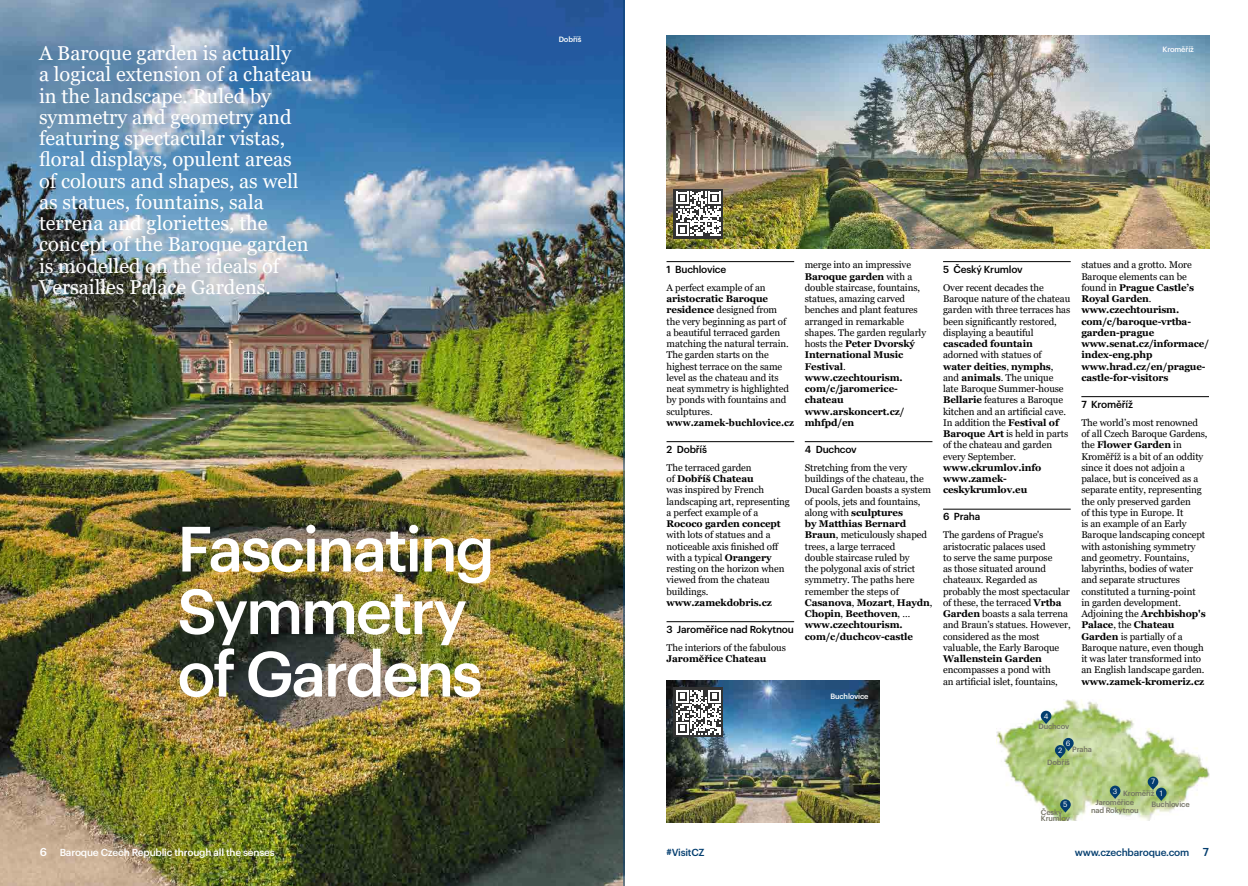
<style>
.page{position:relative;width:1248px;height:886px;background:#fff}
.page>*{position:absolute;margin:0;border:0;box-sizing:border-box;transform-origin:0 0}
._03_Titul_oddilu{font:500 62.5px/62.5px "Graphik";letter-spacing:-.04em;color:#fff}
._07_Text_vyrazny__Ge{font:20px/21.2px "Georgia";color:#fff}
._14_Doplnkovy_text{font:500 11.25px "Graphik";color:#fff}
._10_Mezititulek{font:500 10px "Graphik";letter-spacing:-.02em;color:#000}
._14_Doplnkovy_text-2{font:500 10px "Graphik";letter-spacing:-.02em;color:#fff}
.t1{font:500 10px "Graphik";letter-spacing:-.02em;color:#043e6f}
._08_Text_zakladni_7{font:9.75px/11.2px "Georgia";letter-spacing:-.01em;color:#000}
._08_Text_zakladni_7-2{font:700 9.75px/11.2px "Georgia";letter-spacing:-.01em;color:#000}
._08_Text_zakladni_7-3{font:700 9.75px "Georgia";letter-spacing:-.01em;color:#000;scale:.96 1}
._13_Popiska{font:500 7.5px/7.5px "Graphik";letter-spacing:-.02em;color:#727163;text-align:center}
._13_Popiska-2{font:500 7.5px "Graphik";letter-spacing:-.02em;color:#fff}
.t2{font:7.5px "Graphik";color:#fff}
.s1{font-weight:700}
.s2{font-size:11.25px}
</style>
<div class="page">
<img style="left:0;top:0;width:623px;height:886px">
<img style="left:666px;top:35px;width:542px;height:213px">
<hr style="left:666px;top:261px;width:128px;height:1px;background:#000">
<hr style="left:666px;top:441px;width:128px;height:1px;background:#000">
<hr style="left:666px;top:621px;width:128px;height:1px;background:#000">
<hr style="left:804px;top:441px;width:128px;height:1px;background:#000">
<hr style="left:943px;top:261px;width:127px;height:1px;background:#000">
<hr style="left:943px;top:509px;width:127px;height:1px;background:#000">
<img style="left:666px;top:681px;width:213px;height:141px">
<div style="left:673px;top:189px;width:50px;height:50px;background:#333"></div>
<svg style="left:676px;top:192px;width:44px;height:44px"></svg>
<div style="left:673px;top:687px;width:50px;height:50px;background:linear-gradient(to right,#333,#333)"></div>
<svg style="left:676px;top:690px;width:44px;height:44px"></svg>
<hr style="left:1081px;top:396px;width:127px;height:1px;background:#000">
<img style="left:996px;top:699px;width:213px;height:122px">
<svg style="left:1147px;top:776px;width:19px;height:25px"></svg>
<svg style="left:1059px;top:799px;width:11px;height:13px"></svg>
<svg style="left:1054px;top:738px;width:19px;height:20px"></svg>
<svg style="left:1040px;top:711px;width:11px;height:13px"></svg>
<svg style="left:1109px;top:785px;width:11px;height:14px"></svg>
<hr style="left:623px;top:0;width:1px;height:886px;background:#043e6f">
<p class="_07_Text_vyrazny__Ge" style="left:39px;top:43px;width:275px">A Baroque garden is actually<br>a logical extension of a chateau in the landscape. Ruled by symmetry and geometry and featuring spectacular vistas, floral displays, opulent areas of colours and shapes, as well as statues, fountains, sala terrena and gloriettes, the concept of the Baroque garden is modelled on the ideals of<br>Versailles Palace Gardens.</p>
<p class="_13_Popiska-2" style="left:558px;top:33px;width:24px">Dobříš</p>
<p class="_03_Titul_oddilu" style="left:177px;top:512px;width:319px">Fascinating<br>Symmetry of Gardens</p>
<p class="_13_Popiska-2" style="left:1162px;top:44px;width:33px">Kroměříž</p>
<p class="_10_Mezititulek" style="left:666px;top:261px;width:61px">1 Buchlovice</p>
<p class="_08_Text_zakladni_7" style="left:666px;top:282px;width:124px">A perfect example of an <span class="s1">aristocratic Baroque residence</span> designed from the very beginning as part of a beautiful terraced garden matching the natural terrain.<br>The garden starts on the highest terrace on the same level as the chateau and its neat symmetry is highlighted by ponds with fountains and sculptures.</p>
<p class="_08_Text_zakladni_7-3" style="left:666px;top:416px;width:134px">www.zamek-buchlovice.cz</p>
<p class="_10_Mezititulek" style="left:666px;top:441px;width:42px">2 Dobříš</p>
<p class="_08_Text_zakladni_7" style="left:666px;top:462px;width:125px">The terraced garden<br>of <span class="s1">Dobříš Chateau<br></span>was inspired by French landscaping art, representing a perfect example of a<br><span class="s1">Rococo garden concept </span>with lots of statues and a noticeable axis finished off with a typical <span class="s1">Orangery </span>resting on the horizon when viewed from the chateau buildings.</p>
<p class="_08_Text_zakladni_7-2" style="left:666px;top:597px;width:107px">www.zamekdobris.cz</p>
<p class="_10_Mezititulek" style="left:666px;top:621px;width:129px">3 Jaroměřice nad Rokytnou</p>
<p class="_08_Text_zakladni_7" style="left:666px;top:642px;width:121px">The interiors of the fabulous<br><span class="s1">Jaroměřice Chateau</span></p>
<p class="_08_Text_zakladni_7" style="left:804px;top:259px;width:123px">merge into an impressive<br><span class="s1">Baroque garden</span> with a double staircase, fountains, statues, amazing carved benches and plant features arranged in remarkable shapes. The garden regularly hosts the <span class="s1">Peter Dvorský<br>International Music<br>Festival</span>.</p>
<p class="_08_Text_zakladni_7-2" style="left:804px;top:372px;width:99px">www.czechtourism. com/c/jaromerice&shy;chateau</p>
<p class="_08_Text_zakladni_7-2" style="left:804px;top:406px;width:101px">www.arskoncert.cz/ mhfpd/en</p>
<p class="_10_Mezititulek" style="left:804px;top:441px;width:53px">4 Duchcov</p>
<p class="_08_Text_zakladni_7" style="left:804px;top:462px;width:129px">Stretching from the very buildings of the chateau, the<br>Ducal Garden boasts a system of pools, jets and fountains, along with <span class="s1">sculptures<br>by Matthias Bernard<br>Braun</span>, meticulously shaped trees, a large terraced<br>double staircase ruled by<br>the polygonal axis of strict symmetry. The paths here remember the steps of<br><span class="s1">Casanova</span>, <span class="s1">Mozart</span>, <span class="s1">Haydn</span>,<br><span class="s1">Chopin</span>, <span class="s1">Beethoven</span>, …</p>
<p class="_08_Text_zakladni_7-2" style="left:804px;top:619px;width:110px">www.czechtourism. com/c/duchcov-castle</p>
<p class="_13_Popiska-2" style="left:830px;top:690px;width:40px">Buchlovice</p>
<p class="_10_Mezititulek" style="left:943px;top:261px;width:81px">5 Český Krumlov</p>
<p class="_08_Text_zakladni_7" style="left:943px;top:282px;width:129px">Over recent decades the<br>Baroque nature of the chateau garden with three terraces has been significantly restored, displaying a beautiful <span class="s1">cascaded fountain </span>adorned with statues of <span class="s1">water deities</span>, <span class="s1">nymphs</span>, and <span class="s1">animals</span>. The unique late Baroque Summer-house<br><span class="s1">Bellarie</span> features a Baroque kitchen and an artificial cave.<br>In addition the <span class="s1">Festival of<br>Baroque Art</span> is held in parts of the chateau and garden every September.</p>
<p class="_08_Text_zakladni_7-2" style="left:943px;top:462px;width:100px">www.ckrumlov.info</p>
<p class="_08_Text_zakladni_7-2" style="left:943px;top:473px;width:86px">www.zamek&shy;ceskykrumlov.eu</p>
<p class="_10_Mezititulek" style="left:943px;top:509px;width:39px">6 Praha</p>
<p class="_08_Text_zakladni_7" style="left:943px;top:529px;width:129px">The gardens of Prague's aristocratic palaces used<br>to serve the same purpose<br>as those situated around chateaux. Regarded as probably the most spectacular of these, the terraced <span class="s1">Vrtba<br>Garden</span> boasts a sala terrena and Braun’s statues. However, considered as the most valuable, the Early Baroque<br><span class="s1">Wallenstein Garden </span>encompasses a pond with<br>an artificial islet, fountains,</p>
<p class="t2" style="left:1043px;top:710px;width:6px">4</p>
<p class="_08_Text_zakladni_7" style="left:1081px;top:259px;width:114px">statues and a grotto. More<br>Baroque elements can be found in <span class="s1">Prague Castle’s<br>Royal Garden</span>.</p>
<p class="_08_Text_zakladni_7-2" style="left:1081px;top:304px;width:111px">www.czechtourism. com/c/baroque-vrtba&shy;garden-prague</p>
<p class="_08_Text_zakladni_7-2" style="left:1081px;top:338px;width:129px">www.senat.cz/informace/ index-eng.php</p>
<p class="_08_Text_zakladni_7-2" style="left:1081px;top:361px;width:126px">www.hrad.cz/en/prague&shy;castle-for-visitors</p>
<p class="_10_Mezititulek" style="left:1081px;top:396px;width:53px">7 Kroměříž</p>
<p class="_08_Text_zakladni_7" style="left:1081px;top:417px;width:128px">The world’s most renowned of all Czech Baroque Gardens, the <span class="s1">Flower Garden</span> in<br>Kroměříž is a bit of an oddity since it does not adjoin a palace, but is conceived as a separate entity, representing the only preserved garden<br>of this type in Europe. It<br>is an example of an Early<br>Baroque landscaping concept with astonishing symmetry and geometry. Fountains, labyrinths, bodies of water and separate structures constituted a turning-point<br>in garden development.<br>Adjoining the <span class="s1">Archbishop's<br>Palace</span>, the <span class="s1">Chateau<br>Garden</span> is partially of a<br>Baroque nature, even though it was later transformed into an English landscape garden. <span class="s1">www.zamek-kromeriz.cz</span></p>
<p class="_13_Popiska" style="left:1038px;top:722px;width:32px">Duchcov</p>
<p class="_13_Popiska" style="left:1047px;top:757px;width:24px">Dobříš</p>
<p class="t2" style="left:1065px;top:737px;width:6px">6</p>
<p class="_13_Popiska" style="left:1072px;top:745px;width:21px">Praha</p>
<p class="t2" style="left:1057px;top:744px;width:6px">2</p>
<p class="t2" style="left:1150px;top:776px;width:5px">7</p>
<p class="t2" style="left:1063px;top:799px;width:6px">5</p>
<p class="_13_Popiska" style="left:1040px;top:807px;width:23px">Český</p>
<p class="_13_Popiska" style="left:1040px;top:813px;width:31px">Krumlov</p>
<p class="t2" style="left:1112px;top:785px;width:6px">3</p>
<p class="_13_Popiska" style="left:1123px;top:789px;width:33px">Kroměříž</p>
<p class="_13_Popiska" style="left:1090px;top:798px;width:49px">Jaroměřice nad Rokytnou</p>
<p class="t2" style="left:1159px;top:787px;width:4px">1</p>
<p class="_13_Popiska" style="left:1151px;top:799px;width:40px">Buchlovice</p>
<p class="_14_Doplnkovy_text" style="left:40px;top:844px;width:9px">6</p>
<p class="_14_Doplnkovy_text-2" style="left:60px;top:845px;width:216px">Baroque Czech Republic through all the senses</p>
<p class="t1" style="left:666px;top:845px;width:40px">#VisitCZ</p>
<p class="t1" style="left:1074px;top:845px;width:136px">www.czechbaroque.com <span class="s2">7</span></p>
</div>
